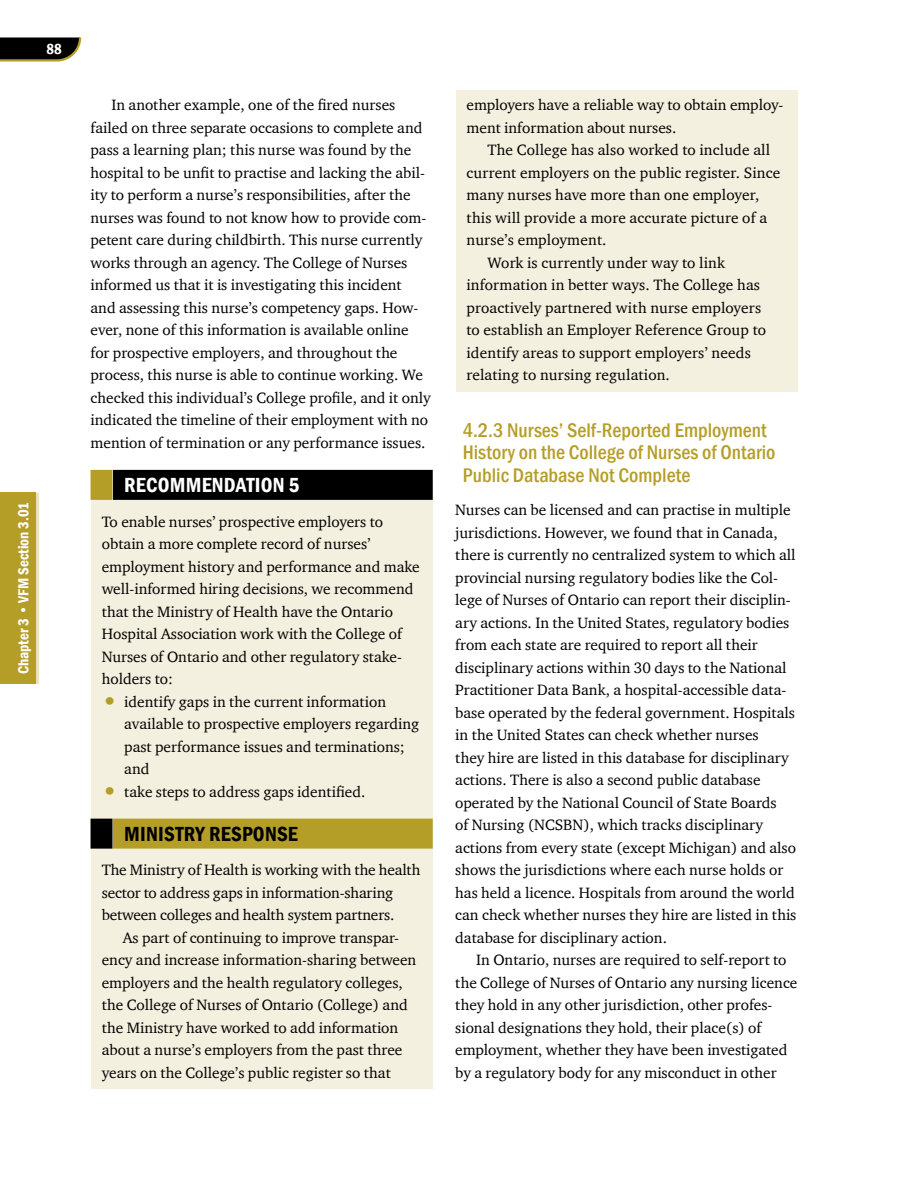
<style>
.page{position:relative;width:918px;height:1188px;background:#fff}
.page>*{position:absolute;margin:0;border:0;box-sizing:border-box;transform-origin:0 0}
.t1{font:600 condensed 21px "Franklin Gothic";letter-spacing:.01em;color:#000}
.t2{font:600 condensed 21px "Franklin Gothic";letter-spacing:.01em;color:#fff}
.t3{font:500 condensed 20.25px/22.5px "Franklin Gothic";color:#b59e27}
.t4{font:15.3px/22.5px "Charter ITC";color:#000}
.t5{font:600 condensed 15px "Franklin Gothic";color:#fff}
.s1{font-size:27px;color:#b59e27}
</style>
<div class="page">
<svg style="left:0;top:38px;width:82px;height:24px;background:#2a281b"></svg>
<div style="left:0;top:493px;width:36px;height:191px;background:#b59e27"></div>
<hr style="left:36px;top:493px;width:3px;height:191px;background:#e9e2be">
<div style="left:456px;top:90px;width:341px;height:302px;background:#f4f0df"></div>
<div style="left:91px;top:482px;width:341px;height:607px;background:#f4f0df"></div>
<div style="left:113px;top:470px;width:320px;height:30px;background:#000"></div>
<div style="left:91px;top:470px;width:22px;height:30px;background:#b59e27"></div>
<div style="left:113px;top:819px;width:320px;height:30px;background:#b59e27"></div>
<div style="left:91px;top:819px;width:22px;height:30px;background:#000"></div>
<p class="t5" style="left:46px;top:39px;width:17px">88</p>
<p class="t5" style="left:13px;top:674px;width:174px;rotate:-90deg">Chapter 3 • VFM Section 3.01</p>
<p class="t4" style="left:91px;top:93px;width:342px;text-indent:21px">In another example, one of the fired nurses failed on three separate occasions to complete and pass a learning plan; this nurse was found by the hospital to be unfit to practise and lacking the abil&shy;ity to perform a nurse’s responsibilities, after the nurses was found to not know how to provide com&shy;petent care during childbirth. This nurse currently works through an agency. The College of Nurses informed us that it is investigating this incident and assessing this nurse’s competency gaps. How&shy;ever, none of this information is available online for prospective employers, and throughout the process, this nurse is able to continue working. We checked this individual’s College profile, and it only indicated the timeline of their employment with no mention of termination or any performance issues.</p>
<h1 class="t2" style="left:124px;top:471px;width:177px">RECOMMENDATION 5</h1>
<p class="t4" style="left:102px;top:510px;width:320px">To enable nurses’ prospective employers to obtain a more complete record of nurses’ employment history and performance and make well-informed hiring decisions, we recommend that the Ministry of Health have the Ontario Hospital Association work with the College of Nurses of Ontario and other regulatory stake&shy;holders to:</p>
<p class="t4" style="left:124px;top:690px;width:297px;text-indent:-22px"><span class="s1">•</span> identify gaps in the current information available to prospective employers regarding past performance issues and terminations; and</p>
<p class="t4" style="left:102px;top:780px;width:265px"><span class="s1">•</span> take steps to address gaps identified.</p>
<h1 class="t1" style="left:124px;top:820px;width:175px">MINISTRY RESPONSE</h1>
<p class="t4" style="left:102px;top:858px;width:320px">The Ministry of Health is working with the health sector to address gaps in information-sharing between colleges and health system partners.</p>
<p class="t4" style="left:102px;top:926px;width:316px;text-indent:21px">As part of continuing to improve transpar&shy;ency and increase information-sharing between employers and the health regulatory colleges, the College of Nurses of Ontario (College) and the Ministry have worked to add information about a nurse’s employers from the past three years on the College’s public register so that</p>
<p class="t4" style="left:466px;top:93px;width:318px">employers have a reliable way to obtain employ&shy;ment information about nurses.</p>
<p class="t4" style="left:488px;top:138px;width:284px">The College has also worked to include all</p>
<p class="t4" style="left:466px;top:161px;width:315px">current employers on the public register. Since</p>
<p class="t4" style="left:466px;top:183px;width:294px">many nurses have more than one employer,</p>
<p class="t4" style="left:466px;top:206px;width:302px">this will provide a more accurate picture of a</p>
<p class="t4" style="left:466px;top:228px;width:142px">nurse’s employment.</p>
<p class="t4" style="left:488px;top:251px;width:239px">Work is currently under way to link</p>
<p class="t4" style="left:466px;top:273px;width:295px">information in better ways. The College has</p>
<p class="t4" style="left:466px;top:296px;width:296px">proactively partnered with nurse employers</p>
<p class="t4" style="left:466px;top:318px;width:301px">to establish an Employer Reference Group to</p>
<p class="t4" style="left:466px;top:341px;width:286px">identify areas to support employers’ needs</p>
<p class="t4" style="left:466px;top:363px;width:205px">relating to nursing regulation.</p>
<h2 class="t3" style="left:463px;top:418px;width:314px">4.2.3 Nurses’ Self-Reported Employment<br>History on the College of Nurses of Ontario<br>Public Database Not Complete</h2>
<p class="t4" style="left:455px;top:498px;width:343px">Nurses can be licensed and can practise in multiple jurisdictions. However, we found that in Canada, there is currently no centralized system to which all provincial nursing regulatory bodies like the Col&shy;lege of Nurses of Ontario can report their disciplin&shy;ary actions. In the United States, regulatory bodies from each state are required to report all their disciplinary actions within 30 days to the National Practitioner Data Bank, a hospital-accessible data&shy;base operated by the federal government. Hospitals in the United States can check whether nurses<br>they hire are listed in this database for disciplinary actions. There is also a second public database operated by the National Council of State Boards<br>of Nursing (NCSBN), which tracks disciplinary actions from every state (except Michigan) and also shows the jurisdictions where each nurse holds or has held a licence. Hospitals from around the world can check whether nurses they hire are listed in this database for disciplinary action.</p>
<p class="t4" style="left:455px;top:948px;width:344px;text-indent:21px">In Ontario, nurses are required to self-report to the College of Nurses of Ontario any nursing licence they hold in any other jurisdiction, other profes&shy;sional designations they hold, their place(s) of employment, whether they have been investigated by a regulatory body for any misconduct in other</p>
</div>
